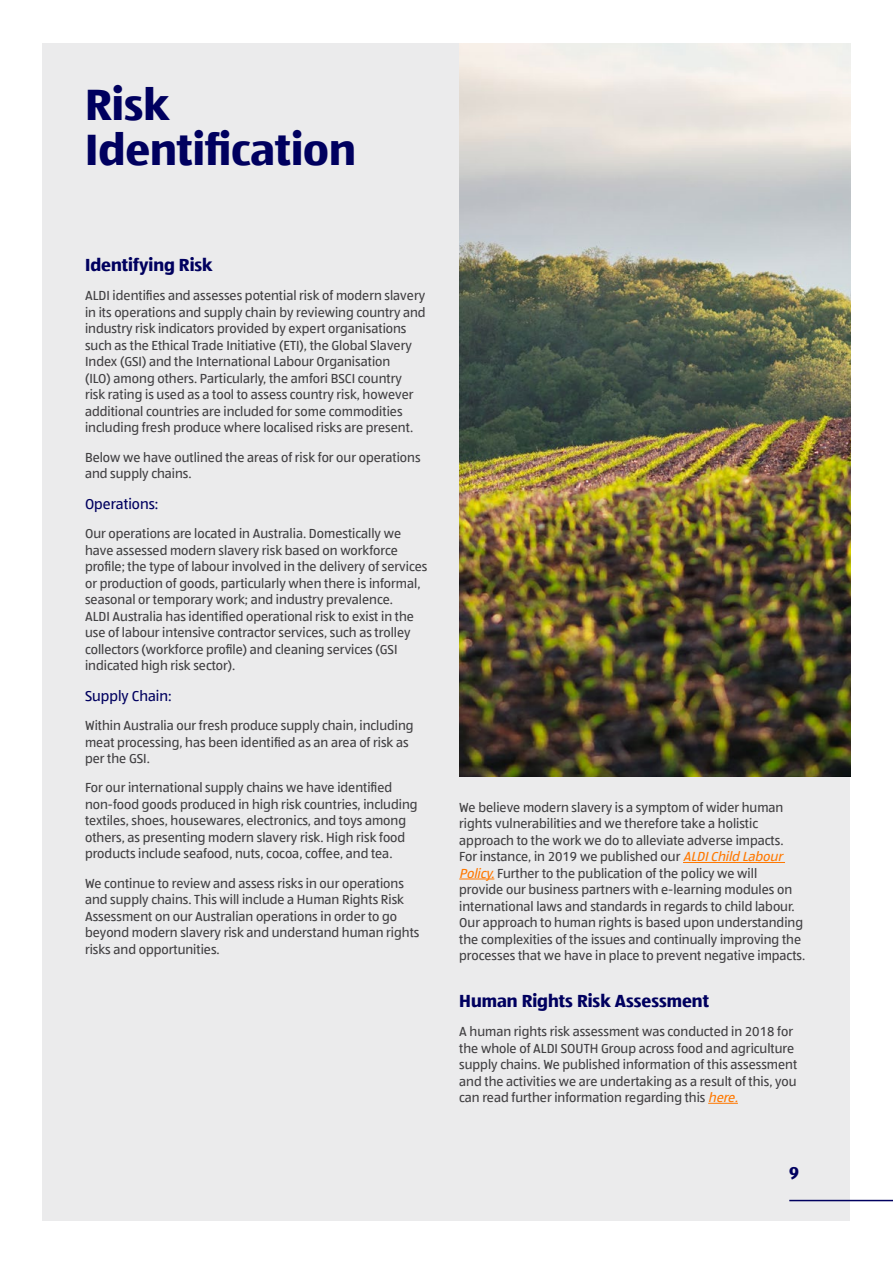
<style>
.page{position:relative;width:893px;height:1263px;background:#fff}
.page>*{position:absolute;margin:0;border:0;box-sizing:border-box;transform-origin:0 0}
.t1{font:700 45px/45px "ALDISUED Office";color:#00005f}
.t2{font:700 18px "ALDISUED Office";color:#00005f}
.t3{font:15px "ALDISUED Office";color:#00005f}
.t4{font:13.5px/16.5px "ALDISUED Office";color:#414042}
.s1{font-style:italic;color:#ff7800}
</style>
<div class="page">
<div style="left:43px;top:43px;width:807px;height:1178px;background:#ebebec"></div>
<hr style="left:789px;top:1200px;width:104px;height:1px;background:#00005f">
<img style="left:459px;top:43px;width:391px;height:733px">
<hr style="left:683px;top:862px;width:102px;height:1px;background:#ff7800">
<hr style="left:459px;top:879px;width:35px;height:1px;background:#ff7800">
<hr style="left:708px;top:1103px;width:30px;height:1px;background:#ff7800">
<h1 class="t1" style="left:85px;top:81px;width:272px">Risk<br>Identification</h1>
<h2 class="t2" style="left:85px;top:253px;width:129px">Identifying Risk</h2>
<p class="t4" style="left:85px;top:287px;width:342px">ALDI identifies and assesses potential risk of modern slavery in its operations and supply chain by reviewing country and industry risk indicators provided by expert organisations such as the Ethical Trade Initiative (ETI), the Global Slavery Index (GSI) and the International Labour Organisation<br>(ILO) among others. Particularly, the amfori BSCI country<br>risk rating is used as a tool to assess country risk, however additional countries are included for some commodities including fresh produce where localised risks are present.</p>
<p class="t4" style="left:85px;top:448px;width:337px">Below we have outlined the areas of risk for our operations and supply chains.</p>
<p class="t3" style="left:85px;top:494px;width:75px">Operations:</p>
<p class="t4" style="left:85px;top:525px;width:344px">Our operations are located in Australia. Domestically we have assessed modern slavery risk based on workforce profile; the type of labour involved in the delivery of services or production of goods, particularly when there is informal, seasonal or temporary work; and industry prevalence.<br>ALDI Australia has identified operational risk to exist in the use of labour intensive contractor services, such as trolley collectors (workforce profile) and cleaning services (GSI indicated high risk sector).</p>
<p class="t3" style="left:85px;top:686px;width:88px">Supply Chain:</p>
<p class="t4" style="left:85px;top:717px;width:330px">Within Australia our fresh produce supply chain, including meat processing, has been identified as an area of risk as per the GSI.</p>
<p class="t4" style="left:85px;top:779px;width:334px">For our international supply chains we have identified non-food goods produced in high risk countries, including textiles, shoes, housewares, electronics, and toys among others, as presenting modern slavery risk. High risk food products include seafood, nuts, cocoa, coffee, and tea.</p>
<p class="t4" style="left:85px;top:874px;width:336px">We continue to review and assess risks in our operations and supply chains. This will include a Human Rights Risk Assessment on our Australian operations in order to go beyond modern slavery risk and understand human rights risks and opportunities.</p>
<p class="t4" style="left:459px;top:799px;width:348px">We believe modern slavery is a symptom of wider human rights vulnerabilities and we therefore take a holistic approach to the work we do to alleviate adverse impacts.<br>For instance, in 2019 we published our <span class="s1">ALDIChild Labour Policy.</span>Further to the publication of the policy we will<br>provide our business partners with e-learning modules on international laws and standards in regards to child labour.<br>Our approach to human rights is based upon understanding the complexities of the issues and continually improving the processes that we have in place to prevent negative impacts.</p>
<h2 class="t2" style="left:459px;top:989px;width:251px">Human Rights Risk Assessment</h2>
<p class="t4" style="left:459px;top:1023px;width:340px">A human rights risk assessment was conducted in 2018 for the whole of ALDI SOUTH Group across food and agriculture supply chains. We published information of this assessment and the activities we are undertaking as a result of this, you can read further information regarding this <span class="s1">here.</span></p>
<h2 class="t2" style="left:789px;top:1160px;width:11px">9</h2>
</div>
